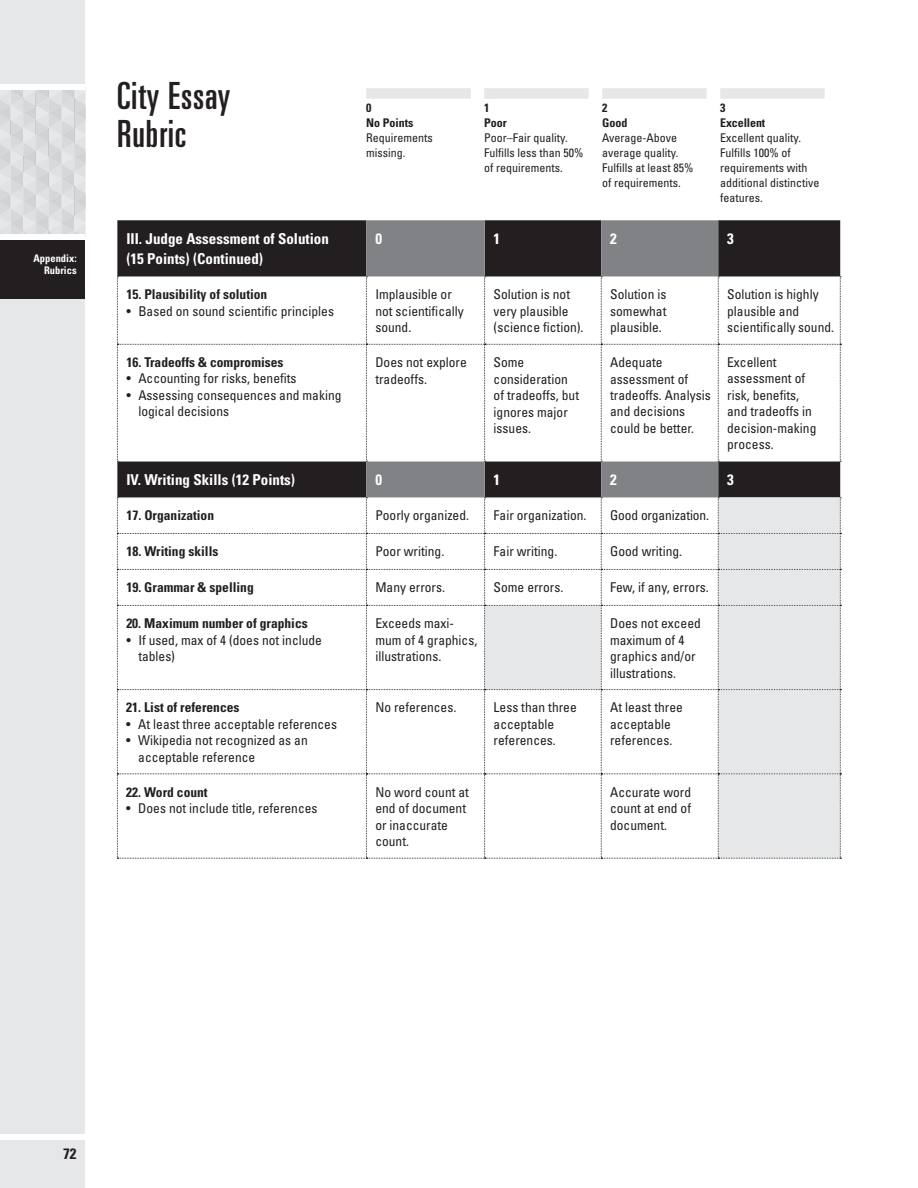
<style>
.page{position:relative;width:918px;height:1188px;background:#fff}
.page>*{position:absolute;margin:0;border:0;box-sizing:border-box;transform-origin:0 0}
.t1{font:ultra-condensed 37.5px/37.5px "Univers";letter-spacing:.025em;color:#231f20}
.t2{font:700 condensed 15px/20.2px "Univers";color:#fff}
.t3{font:700 condensed 15px "Univers";color:#231f20}
.t4{font:condensed 13.5px/16.5px "Univers";color:#231f20}
.t5{font:700 condensed 13.5px "Univers";color:#231f20}
.t6{font:condensed 12px/15px "Univers";color:#231f20}
.t7{font:700 condensed 12px/15px "Univers";color:#231f20}
.t8{font:700 condensed 10.5px/12px "Univers";color:#fff;text-align:right}
</style>
<div class="page">
<div style="left:0;top:0;width:86px;height:1188px;background:#e6e7e9"></div>
<div style="left:0;top:240px;width:86px;height:59px;background:#231f20"></div>
<svg style="left:0;top:90px;width:86px;height:144px"></svg>
<div style="left:0;top:234px;width:86px;height:6px;background:#fff"></div>
<div style="left:0;top:1134px;width:86px;height:6px;background:#fff"></div>
<div style="left:0;top:84px;width:86px;height:6px;background:#fff"></div>
<div style="left:117px;top:220px;width:723px;height:277px;background:#231f20"></div>
<svg style="left:366px;top:220px;width:352px;height:277px;fill:#808285"></svg>
<svg style="left:117px;top:276px;width:724px;height:186px"></svg>
<svg style="left:117px;top:497px;width:724px;height:362px"></svg>
<div style="left:366px;top:88px;width:105px;height:11px;background:#e6e7e9"></div>
<div style="left:484px;top:88px;width:105px;height:11px;background:#e6e7e9"></div>
<div style="left:602px;top:88px;width:105px;height:11px;background:#e6e7e9"></div>
<div style="left:720px;top:88px;width:105px;height:11px;background:#e6e7e9"></div>
<p class="t8" style="left:34px;top:252px;width:45px">Appendix:<br>Rubrics</p>
<h1 class="t1" style="left:117px;top:77px;width:115px">City Essay<br>Rubric</h1>
<p class="t7" style="left:366px;top:100px;width:49px">0<br>No Points</p>
<p class="t6" style="left:366px;top:130px;width:68px">Requirements missing.</p>
<p class="t7" style="left:484px;top:100px;width:24px">1<br>Poor</p>
<p class="t6" style="left:484px;top:130px;width:101px">Poor–Fair quality.<br>Fulfills less than 50% of requirements.</p>
<p class="t7" style="left:602px;top:100px;width:27px">2<br>Good</p>
<p class="t6" style="left:602px;top:130px;width:93px">Average-Above average quality.<br>Fulfills at least 85% of requirements.</p>
<p class="t7" style="left:720px;top:100px;width:47px">3<br>Excellent</p>
<p class="t6" style="left:720px;top:130px;width:101px">Excellent quality.<br>Fulfills 100% of requirements with additional distinctive features.</p>
<p class="t2" style="left:126px;top:229px;width:204px">III. Judge Assessment of Solution (15 Points) (Continued)</p>
<p class="t2" style="left:375px;top:229px;width:8px">0</p>
<p class="t2" style="left:494px;top:229px;width:8px">1</p>
<p class="t2" style="left:610px;top:229px;width:8px">2</p>
<p class="t2" style="left:727px;top:229px;width:8px">3</p>
<p class="t5" style="left:126px;top:286px;width:142px">15. Plausibility of solution</p>
<p class="t4" style="left:126px;top:302px;width:209px">• Based on sound scientific principles</p>
<p class="t4" style="left:375px;top:286px;width:90px">Implausible or not scientifically sound.</p>
<p class="t4" style="left:494px;top:286px;width:91px">Solution is not very plausible (science fiction).</p>
<p class="t4" style="left:610px;top:286px;width:58px;text-align:justify">Solution is somewhat plausible.</p>
<p class="t4" style="left:727px;top:286px;width:109px">Solution is highly plausible and scientifically sound.</p>
<p class="t5" style="left:126px;top:354px;width:159px">16. Tradeoffs &amp; compromises</p>
<p class="t4" style="left:126px;top:370px;width:172px">• Accounting for risks, benefits</p>
<p class="t4" style="left:138px;top:387px;width:205px;text-indent:-12px">• Assessing consequences and making logical decisions</p>
<p class="t4" style="left:375px;top:354px;width:93px">Does not explore tradeoffs.</p>
<p class="t4" style="left:494px;top:354px;width:87px">Some consideration of tradeoffs, but ignores major issues.</p>
<p class="t4" style="left:610px;top:354px;width:102px">Adequate assessment of tradeoffs. Analysis and decisions could be better.</p>
<p class="t4" style="left:727px;top:354px;width:91px">Excellent assessment of risk, benefits, and tradeoffs in decision-making process.</p>
<p class="t2" style="left:126px;top:470px;width:170px">IV. Writing Skills (12 Points)</p>
<p class="t2" style="left:375px;top:470px;width:8px">0</p>
<p class="t2" style="left:494px;top:470px;width:8px">1</p>
<p class="t2" style="left:610px;top:470px;width:8px">2</p>
<p class="t2" style="left:727px;top:470px;width:8px">3</p>
<p class="t5" style="left:126px;top:507px;width:89px">17. Organization</p>
<p class="t4" style="left:375px;top:507px;width:95px">Poorly organized.</p>
<p class="t4" style="left:494px;top:507px;width:94px">Fair organization.</p>
<p class="t4" style="left:610px;top:507px;width:100px">Good organization.</p>
<p class="t5" style="left:126px;top:543px;width:94px">18. Writing skills</p>
<p class="t4" style="left:375px;top:543px;width:70px">Poor writing.</p>
<p class="t4" style="left:494px;top:543px;width:65px">Fair writing.</p>
<p class="t4" style="left:610px;top:543px;width:73px">Good writing.</p>
<p class="t5" style="left:126px;top:579px;width:129px">19. Grammar &amp; spelling</p>
<p class="t4" style="left:375px;top:579px;width:71px">Many errors.</p>
<p class="t4" style="left:494px;top:579px;width:71px">Some errors.</p>
<p class="t4" style="left:610px;top:579px;width:100px">Few, if any, errors.</p>
<p class="t5" style="left:126px;top:615px;width:183px">20. Maximum number of graphics</p>
<p class="t4" style="left:138px;top:631px;width:185px;text-indent:-12px">• If used, max of 4 (does not include tables)</p>
<p class="t4" style="left:375px;top:615px;width:103px">Exceeds maxi&shy;mum of 4 graphics, illustrations.</p>
<p class="t4" style="left:610px;top:615px;width:92px">Does not exceed maximum of 4 graphics and/or illustrations.</p>
<p class="t5" style="left:126px;top:699px;width:115px">21. List of references</p>
<p class="t4" style="left:126px;top:716px;width:212px">• At least three acceptable references</p>
<p class="t4" style="left:138px;top:732px;width:171px;text-indent:-12px">• Wikipedia not recognized as an acceptable reference</p>
<p class="t5" style="left:126px;top:783px;width:83px">22. Word count</p>
<p class="t4" style="left:126px;top:800px;width:193px">• Does not include title, references</p>
<p class="t4" style="left:375px;top:699px;width:82px">No references.</p>
<p class="t4" style="left:494px;top:699px;width:85px">Less than three acceptable references.</p>
<p class="t4" style="left:610px;top:699px;width:74px">At least three acceptable references.</p>
<p class="t4" style="left:375px;top:783px;width:95px">No word count at end of document or inaccurate count.</p>
<p class="t4" style="left:610px;top:783px;width:82px;text-align:justify">Accurate word count at end of document.</p>
<p class="t3" style="left:63px;top:1144px;width:15px">72</p>
</div>
